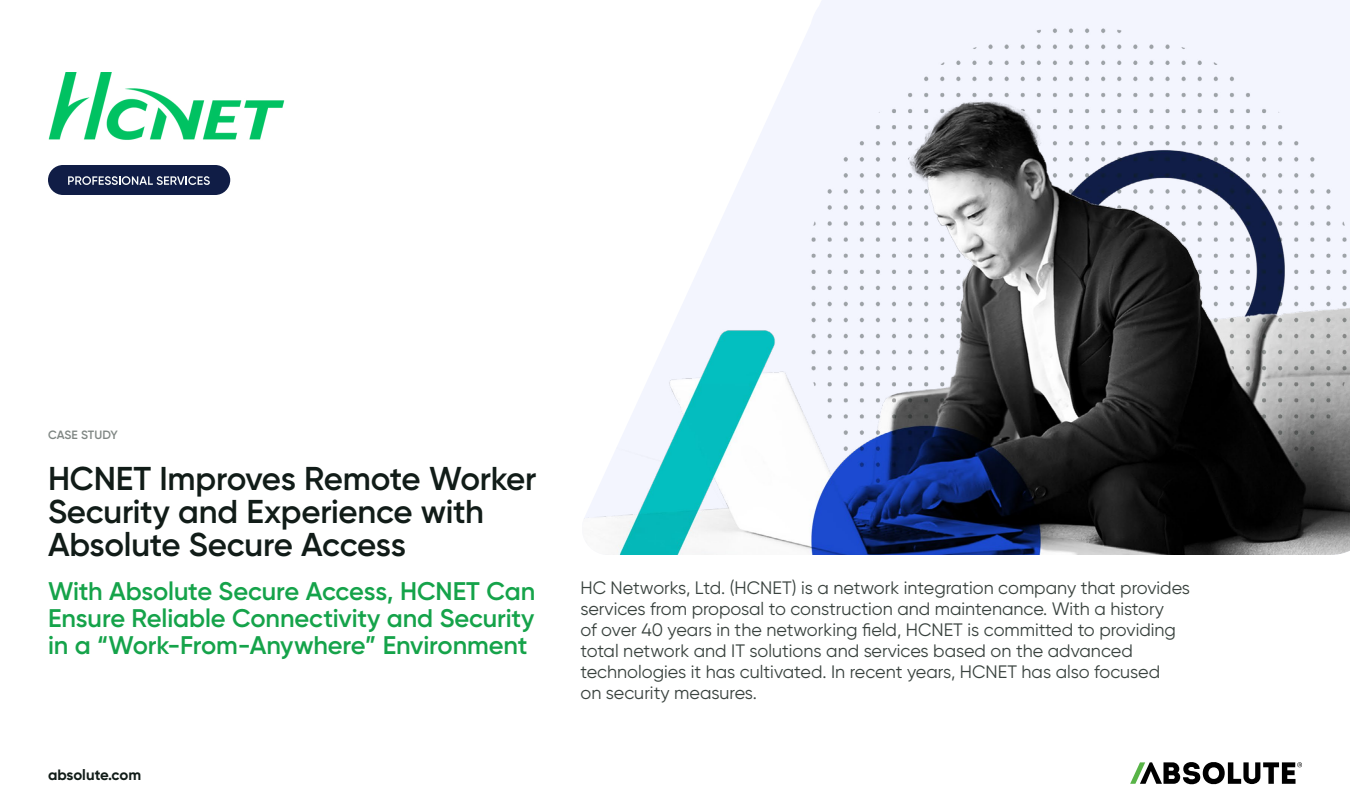
<style>
.page{position:relative;width:1350px;height:810px;background:#fff}
.page>*{position:absolute;margin:0;border:0;box-sizing:border-box;transform-origin:0 0}
.Headline__M{font:600 33px/33px "Gilroy";letter-spacing:-.01em;color:#111c18}
.Headline__S{font:600 25.5px/27px "Gilroy";letter-spacing:-.005em;color:#15a34a;text-align:justify}
.Intro{font:18px/21px "Gilroy";color:#39423e}
.t1{font:700 15px "Gilroy";color:#111c18}
.Label__M{font:600 12px "Gilroy";color:#808784}
</style>
<div class="page">
<svg style="left:1130px;top:762px;width:172px;height:22px"></svg>
<img style="left:48px;top:72px;width:237px;height:68px">
<div style="left:48px;top:165px;width:182px;height:30px;background:#101d46;border-radius:15px"></div>
<svg style="left:68px;top:176px;width:142px;height:9px"></svg>
<img style="left:584px;top:0;width:766px;height:555px">
<p class="Label__M" style="left:48px;top:428px;width:71px">CASE STUDY</p>
<p class="Headline__M" style="left:48px;top:461px;width:490px">HCNET Improves Remote Worker<br>Security and Experience with<br>Absolute Secure Access</p>
<p class="Headline__S" style="left:48px;top:578px;width:489px">With Absolute Secure Access, HCNET Can Ensure Reliable Connectivity and Security in a “Work-From-Anywhere” Environment</p>
<p class="t1" style="left:48px;top:765px;width:95px">absolute.com</p>
<p class="Intro" style="left:580px;top:577px;width:611px">HC Networks, Ltd. (HCNET) is a network integration company that provides services from proposal to construction and maintenance. With a history<br>of over 40 years in the networking field, HCNET is committed to providing total network and IT solutions and services based on the advanced technologies it has cultivated. In recent years, HCNET has also focused<br>on security measures.</p>
</div>
